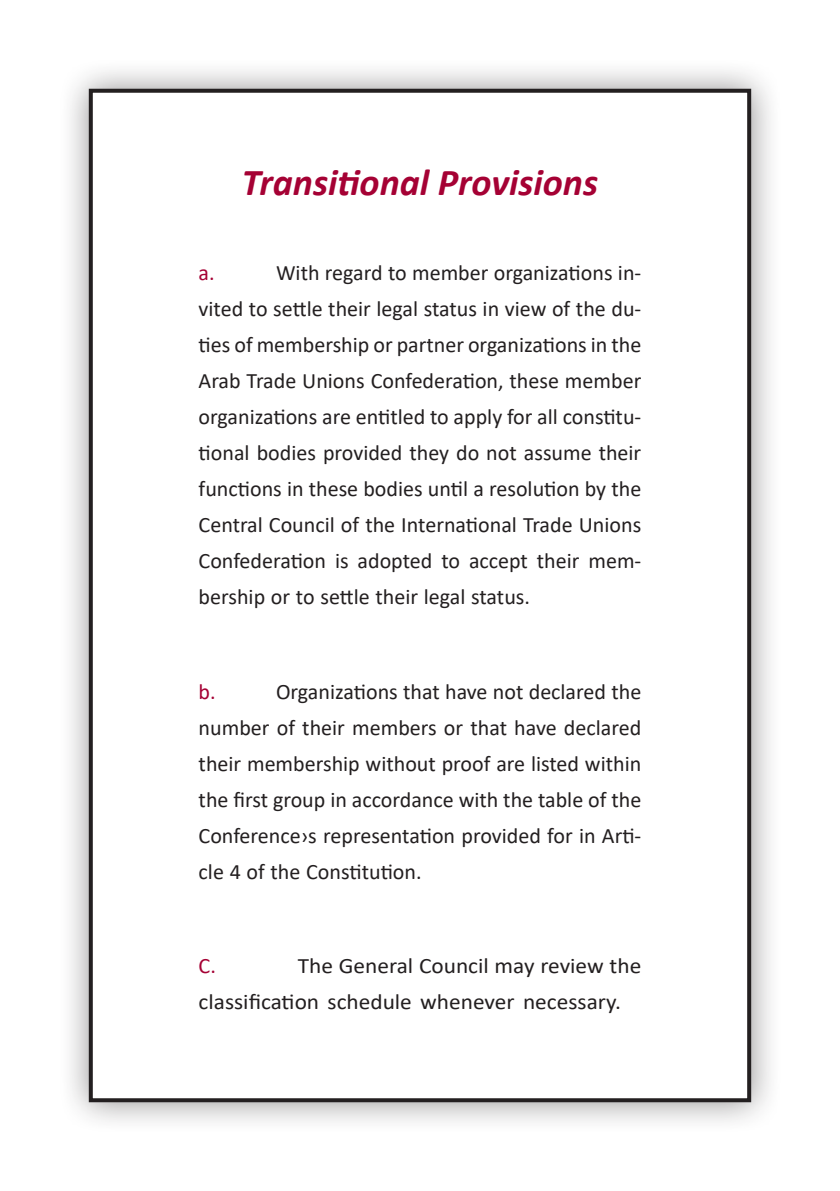
<style>
.page{position:relative;width:840px;height:1191px;background:#fff}
.page>*{position:absolute;margin:0;border:0;box-sizing:border-box;transform-origin:0 0}
.Body_text__11{font:italic 700 38px "Calibri";color:#a50134}
.Body_text__9{font:22px/36px "Calibri";color:#231f20;text-align:justify}
.Body_text__9-2{font:22px/36px "Calibri";color:#231f20;scale:1.06 1}
.Body_text__9-3{font:22px "Calibri";color:#a50134}
</style>
<div class="page">
<div style="left:57px;top:57px;width:725px;height:1077px;background:#231f20;opacity:.5"></div>
<div style="left:91px;top:91px;width:657px;height:1009px;background:#fff"></div>
<div style="left:89px;top:89px;width:661px;height:1013px;border:4px solid #231f20"></div>
<p class="Body_text__11" style="left:242px;top:156px;width:357px">Transitional Provisions</p>
<p class="Body_text__9" style="left:198px;top:254px;width:444px;text-indent:77px">With regard to member organizations in&shy;vited to settle their legal status in view of the du&shy;ties of membership or partner organizations in the Arab Trade Unions Confederation, these member organizations are entitled to apply for all constitu&shy;tional bodies provided they do not assume their functions in these bodies until a resolution by the Central Council of the International Trade Unions Confederation is adopted to accept their mem&shy;bership or to settle their legal status.</p>
<p class="Body_text__9-3" style="left:198px;top:257px;width:18px">a.</p>
<p class="Body_text__9" style="left:198px;top:672px;width:444px;text-indent:77px">Organizations that have not declared the number of their members or that have declared their membership without proof are listed within the first group in accordance with the table of the Conference›s representation provided for in Arti&shy;cle 4 of the Constitution.</p>
<p class="Body_text__9-3" style="left:198px;top:676px;width:19px">b.</p>
<p class="Body_text__9-2" style="left:198px;top:947px;width:419px;text-indent:99px">The General Council may review the classification schedule whenever necessary.</p>
<p class="Body_text__9-3" style="left:198px;top:950px;width:19px">C.</p>
</div>
